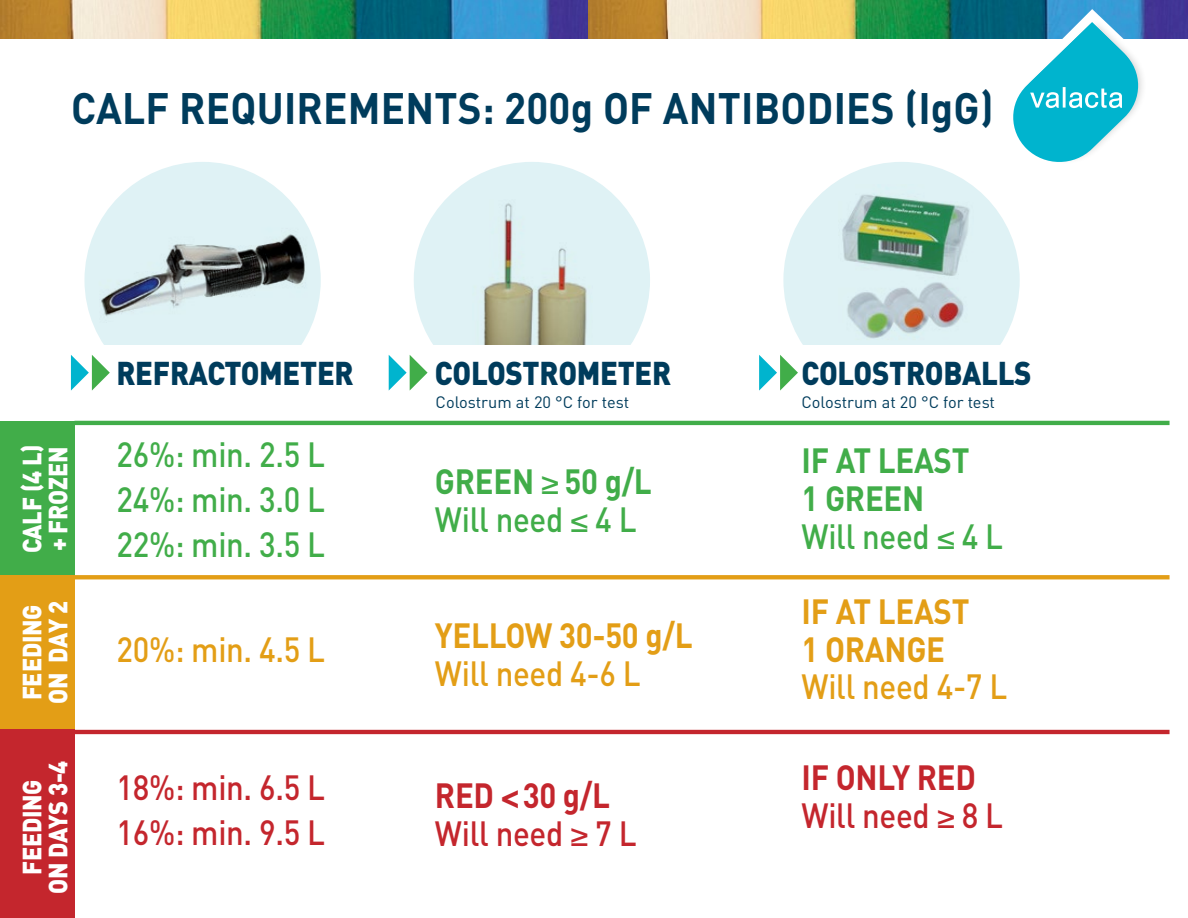
<style>
.page{position:relative;width:1188px;height:918px;background:#fff}
.page>*{position:absolute;margin:0;border:0;box-sizing:border-box;transform-origin:0 0}
.t1{font:700 43.5px "DIN";letter-spacing:.005em;color:#003c5c;scale:.93 1}
.t2{font:500 34.65px/37.7px "DIN";letter-spacing:-.01em;color:#c4262d;scale:.9 1}
.t3{font:700 34.65px/37.7px "DIN";letter-spacing:-.01em;color:#41ad49;scale:.9 1}
.t4{font:500 34.65px/45px "DIN";letter-spacing:-.01em;color:#41ad49;text-align:justify;scale:.9 1}
.t5{font:500 34.65px "DIN";letter-spacing:-.01em;color:#e39e16;scale:.9 1}
.t6{font:700 34.65px/37.7px "DIN";letter-spacing:-.01em;color:#e39e16;scale:.9 1}
.t7{font:900 32.55px "DIN";letter-spacing:-.01em;color:#003c5c;scale:.9 1}
.t8{font:900 26.1px/26.1px "DIN";letter-spacing:-.01em;color:#fff;scale:.9 1}
.t9{font:16.35px "DIN";color:#003c5c}
.s1{font-family:"Helvetica";font-weight:400}
.s2{font-weight:500}
.s3{font-weight:700}
.s4{font-family:"Helvetica Neue";font-weight:700;font-stretch:condensed}
</style>
<div class="page">
<div style="left:84px;top:162px;width:237px;height:236px;background:#dff2f5;border-radius:50%"></div>
<div style="left:414px;top:162px;width:236px;height:236px;background:#dff2f5;border-radius:50%"></div>
<div style="left:783px;top:162px;width:237px;height:236px;background:#dff2f5;border-radius:50%"></div>
<div style="left:19px;top:345px;width:1169px;height:59px;background:#fff"></div>
<img style="left:84px;top:177px;width:237px;height:168px">
<img style="left:484px;top:203px;width:103px;height:141px">
<img style="left:842px;top:185px;width:131px;height:154px">
<svg style="left:71px;top:355px;width:39px;height:36px"></svg>
<svg style="left:759px;top:355px;width:39px;height:36px"></svg>
<svg style="left:389px;top:355px;width:39px;height:36px"></svg>
<div style="left:0;top:421px;width:75px;height:153px;background:#41ad49"></div>
<div style="left:0;top:575px;width:75px;height:154px;background:#e39e16"></div>
<div style="left:0;top:730px;width:75px;height:188px;background:#c4262d"></div>
<hr style="left:75px;top:421px;width:1095px;height:4px;background:#41ad49">
<svg style="left:75px;top:575px;width:1095px;height:4px;background:#e3a01b"></svg>
<hr style="left:75px;top:730px;width:1095px;height:4px;background:#c4262d">
<img style="left:0;top:0;width:589px;height:38px">
<img style="left:589px;top:0;width:599px;height:38px">
<div style="left:1014px;top:19px;width:133px;height:146px;background:#000;opacity:.2"></div>
<svg style="left:1009px;top:9px;width:134px;height:156px"></svg>
<p class="t1" style="left:71px;top:79px;width:993px">CALF REQUIREMENTS: 200g OF ANTIBODIES (IgG)</p>
<p class="t8" style="left:18px;top:553px;width:122px;rotate:-90deg">CALF (4 L) + FROZEN</p>
<p class="t8" style="left:18px;top:704px;width:115px;rotate:-90deg">FEEDING<br>ON DAY 2</p>
<p class="t8" style="left:18px;top:894px;width:150px;text-align:center;rotate:-90deg">FEEDING<br>ON DAYS 3-4</p>
<p class="t7" style="left:116px;top:351px;width:265px">REFRACTOMETER</p>
<p class="t4" style="left:116px;top:431px;width:233px">26%: min. 2.5 L 24%: min. 3.0 L 22%: min. 3.5 L</p>
<p class="t5" style="left:116px;top:627px;width:233px">20%: min. 4.5 L</p>
<p class="t2" style="left:116px;top:764px;width:233px;line-height:45px">18%: min. 6.5 L<br>16%: min. 9.5 L</p>
<p class="t7" style="left:435px;top:351px;width:264px">COLOSTROMETER</p>
<p class="t7" style="left:802px;top:351px;width:257px">COLOSTROBALLS</p>
<p class="t9" style="left:436px;top:391px;width:195px">Colostrum at 20 °C for test</p>
<p class="t9" style="left:801px;top:391px;width:195px">Colostrum at 20 °C for test</p>
<p class="t3" style="left:435px;top:462px;width:242px">GREEN <span class="s1">≥</span> 50 g/L<br><span class="s2">Will need</span> <span class="s1">≤</span> <span class="s2">4 L</span></p>
<p class="t6" style="left:435px;top:615px;width:288px">YELLOW 30-50 g/L</p>
<p class="t5" style="left:435px;top:651px;width:230px">Will need 4-6 L</p>
<p class="t2" style="left:435px;top:776px;width:226px"><span class="s3">RED</span> <span class="s4">&lt;</span><span class="s3">30 g/L<br></span>Will need <span class="s1">≥</span> 7 L</p>
<p class="t3" style="left:802px;top:441px;width:226px">IF AT LEAST<br>1 GREEN<br><span class="s2">Will need</span> <span class="s1">≤</span> <span class="s2">4 L</span></p>
<p class="t6" style="left:802px;top:591px;width:188px">IF AT LEAST<br>1 ORANGE</p>
<p class="t5" style="left:802px;top:665px;width:230px">Will need 4-7 L</p>
<p class="t2" style="left:802px;top:758px;width:226px"><span class="s3">IF ONLY RED<br></span>Will need <span class="s1">≥</span> 8 L</p>
</div>
